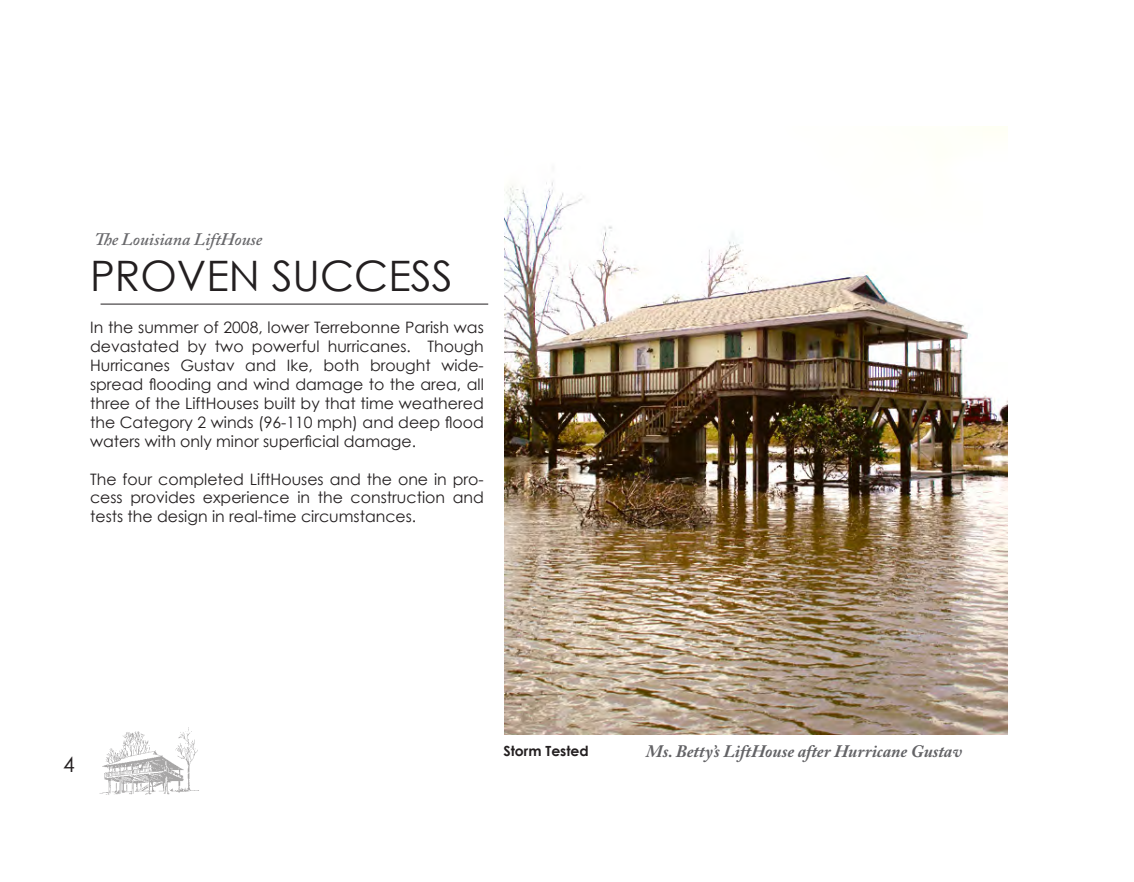
<style>
.page{position:relative;width:1134px;height:882px;background:#fff}
.page>*{position:absolute;margin:0;border:0;box-sizing:border-box;transform-origin:0 0}
.t1{font:42px "Century Gothic";color:#231f20}
.t2{font:21px "Century Gothic";color:#231f20}
.t3{font:italic 700 17.5px "Adobe Caslon Pro";color:#636366}
.t4{font:italic 600 17.5px "Adobe Caslon Pro";color:#69696c}
.t5{font:15.75px/18.9px "Century Gothic";color:#231f20;text-align:justify}
.t6{font:700 14px "Century Gothic";color:#231f20}
</style>
<div class="page">
<img style="left:99px;top:727px;width:100px;height:68px">
<img style="left:504px;top:126px;width:504px;height:609px">
<hr style="left:101px;top:304px;width:387px;height:1px;background:#231f20">
<p class="t4" style="left:94px;top:229px;width:169px">The Louisiana LiftHouse</p>
<p class="t1" style="left:90px;top:251px;width:364px">PROVEN SUCCESS</p>
<p class="t5" style="left:90px;top:318px;width:395px">In the summer of 2008, lower Terrebonne Parish was devastated by two powerful hurricanes. Though Hurricanes Gustav and Ike, both brought wide&shy;spread flooding and wind damage to the area, all three of the LiftHouses built by that time weathered the Category 2 winds (96-110 mph) and deep flood waters with only minor superficial damage.</p>
<p class="t5" style="left:90px;top:469px;width:395px">The four completed LiftHouses and the one in pro&shy;cess provides experience in the construction and tests the design in real-time circumstances.</p>
<h2 class="t2" style="left:63px;top:751px;width:13px">4</h2>
<p class="t6" style="left:503px;top:742px;width:87px">Storm Tested</p>
<p class="t3" style="left:646px;top:740px;width:318px">Ms. Betty’s LiftHouse after Hurricane Gustav</p>
</div>
